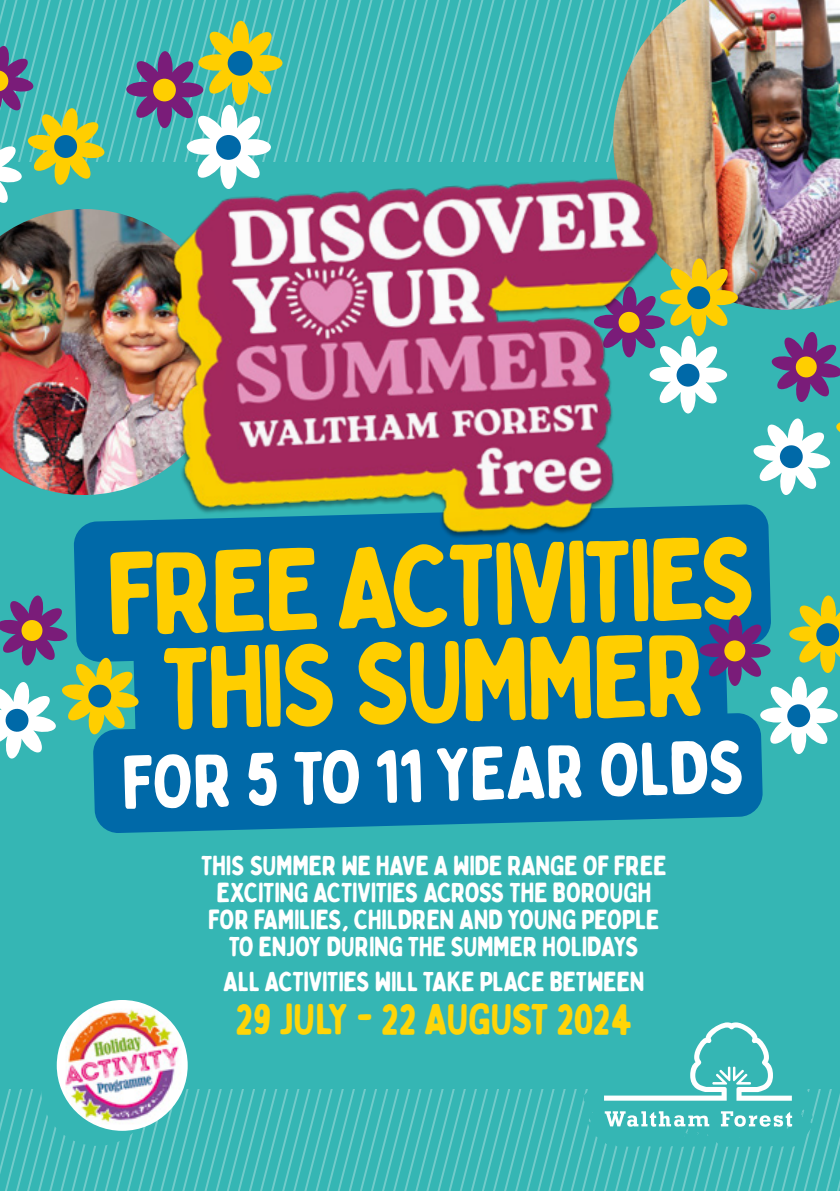
<style>
.page{position:relative;width:840px;height:1191px;background:#fff}
.page>*{position:absolute;margin:0;border:0;box-sizing:border-box;transform-origin:0 0}
.t1{font:115.4px/96.6px "Bobby Jones Soft";color:#ffce00;text-align:center}
.t2{font:75px "Bobby Jones Soft";color:#fff}
.t3{font:43.4px "Bobby Jones Soft";letter-spacing:-.02em;color:#ffd508}
.t4{font:27.6px/26.8px "Bobby Jones Soft";letter-spacing:-.02em;color:#fff;text-align:center}
</style>
<div class="page">
<div style="left:0;top:0;width:839px;height:1191px;background:#35b6b4"></div>
<svg style="left:0;top:1022px;width:839px;height:169px"></svg>
<img style="left:57px;top:1000px;width:130px;height:130px;border-radius:65px">
<img style="left:685px;top:209px;width:154px;height:101px">
<img style="left:0;top:209px;width:154px;height:286px">
<div style="left:74px;top:512px;width:697px;height:94px;background:#0069a8"></div>
<div style="left:139px;top:606px;width:560px;height:115px;background:#0069a8"></div>
<div style="left:93px;top:721px;width:670px;height:104px;background:#0069a8"></div>
<svg style="left:0;top:595px;width:139px;height:164px"></svg>
<svg style="left:753px;top:332px;width:86px;height:163px"></svg>
<svg style="left:699px;top:595px;width:140px;height:159px"></svg>
<div style="left:723px;top:640px;width:22px;height:21px;background:#ffce00;border-radius:50%"></div>
<svg style="left:685px;top:258px;width:52px;height:155px"></svg>
<img style="left:0;top:0;width:839px;height:209px">
<div style="left:153px;top:79px;width:23px;height:22px;background:#ffce00;border-radius:50%"></div>
<img style="left:154px;top:105px;width:531px;height:452px">
<h1 class="t1" style="left:106px;top:545px;width:653px;rotate:-1deg">FREE ACTIVITIES<br>THIS SUMMER</h1>
<h2 class="t2" style="left:120px;top:739px;width:626px;rotate:-2deg">FOR 5 TO 11 YEAR OLDS</h2>
<p class="t4" style="left:201px;top:853px;width:467px">THIS SUMMER WE HAVE A WIDE RANGE OF FREE EXCITING ACTIVITIES ACROSS THE BOROUGH FOR FAMILIES, CHILDREN AND YOUNG PEOPLE TO ENJOY DURING THE SUMMER HOLIDAYS</p>
<p class="t4" style="left:223px;top:968px;width:423px">ALL ACTIVITIES WILL TAKE PLACE BETWEEN</p>
<h3 class="t3" style="left:235px;top:992px;width:399px">29 JULY - 22 AUGUST 2024</h3>
</div>
